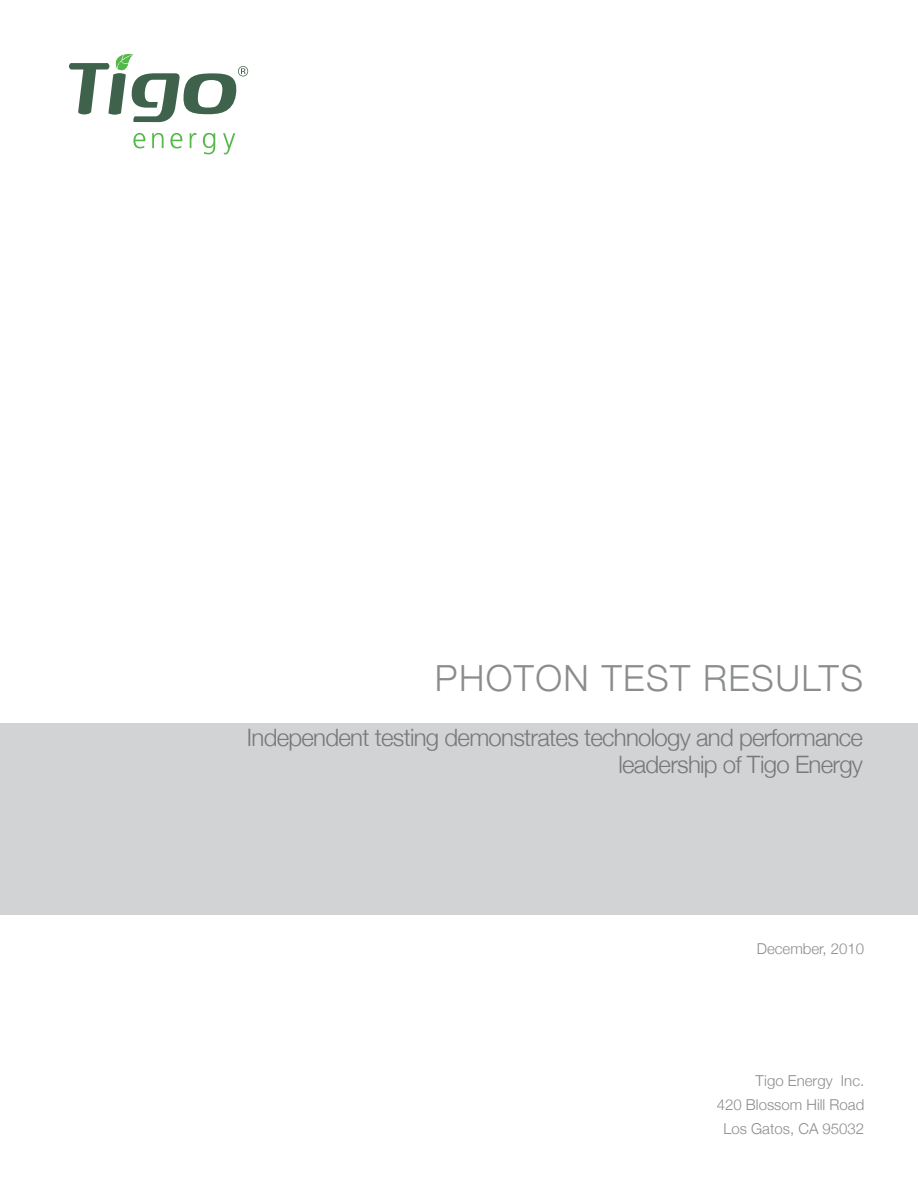
<style>
.page{position:relative;width:918px;height:1188px;background:#fff}
.page>*{position:absolute;margin:0;border:0;box-sizing:border-box;transform-origin:0 0}
.t1{font:300 36px "Helvetica Neue";letter-spacing:.04em;color:#8a8c8e}
.t2{font:300 24px/27px "Helvetica Neue";letter-spacing:-.03em;color:#77787b;text-align:right}
.t3{font:300 15px/24px "Helvetica Neue";color:#8a8c8e;text-align:right}
</style>
<div class="page">
<svg style="left:133px;top:133px;width:12px;height:15px"></svg>
<svg style="left:152px;top:133px;width:12px;height:15px"></svg>
<svg style="left:170px;top:133px;width:12px;height:15px"></svg>
<svg style="left:190px;top:133px;width:6px;height:15px"></svg>
<svg style="left:203px;top:133px;width:12px;height:21px"></svg>
<svg style="left:223px;top:133px;width:12px;height:21px"></svg>
<svg style="left:69px;top:54px;width:179px;height:68px"></svg>
<div style="left:0;top:723px;width:918px;height:191px;background:#d1d3d4"></div>
<h1 class="t1" style="left:435px;top:656px;width:430px">Photon Test Results</h1>
<p class="t2" style="left:247px;top:724px;width:618px">Independent testing demonstrates technology and performance leadership of Tigo Energy</p>
<p class="t3" style="left:757px;top:937px;width:109px">December, 2010</p>
<p class="t3" style="left:717px;top:1068px;width:149px">Tigo Energy Inc.<br>420 Blossom Hill Road<br>Los Gatos, CA 95032</p>
</div>
